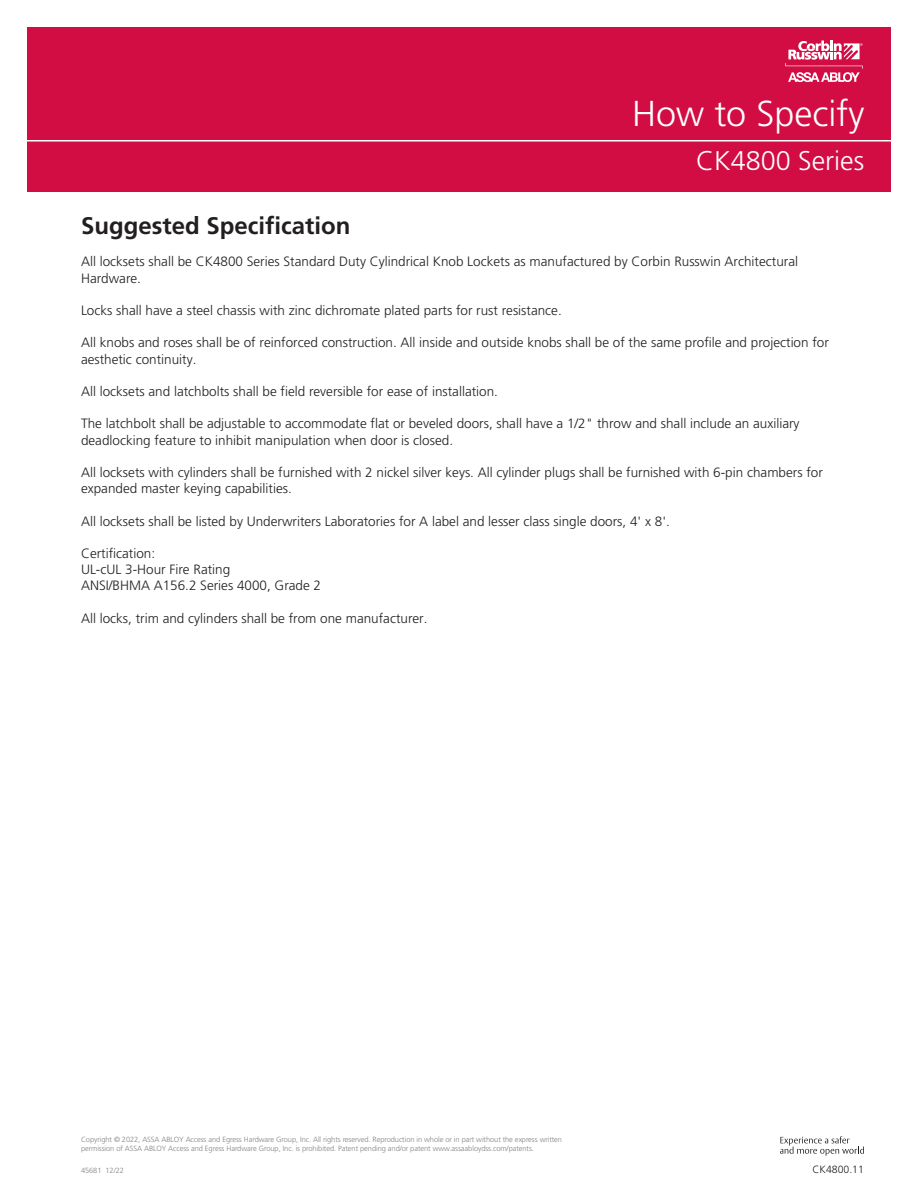
<style>
.page{position:relative;width:918px;height:1188px;background:#fff}
.page>*{position:absolute;margin:0;border:0;box-sizing:border-box;transform-origin:0 0}
.t1{font:300 36px "Frutiger LT Pro";color:#fff}
.t2{font:300 27px "Frutiger LT Pro";color:#fff}
.t3{font:700 24px "Frutiger LT Pro";color:#231f20}
.t4{font:300 13.5px/16.2px "Frutiger LT Pro";color:#231f20}
.t5{font:300 10.5px "Frutiger LT Pro";color:#231f20}
.t6{font:300 7.5px/9px "Frutiger LT Pro";letter-spacing:-.01em;color:#808285}
</style>
<div class="page">
<div style="left:27px;top:27px;width:864px;height:165px;background:#d20d44"></div>
<hr style="left:16px;top:140px;width:890px;height:2px;background:#fff">
<svg style="left:785px;top:40px;width:78px;height:42px"></svg>
<svg style="left:780px;top:1136px;width:84px;height:20px"></svg>
<p class="t1" style="left:632px;top:93px;width:234px">How to Specify</p>
<p class="t2" style="left:696px;top:144px;width:170px">CK4800 Series</p>
<p class="t3" style="left:81px;top:211px;width:271px">Suggested Specification</p>
<p class="t4" style="left:81px;top:254px;width:719px">All locksets shall be CK4800 Series Standard Duty Cylindrical Knob Lockets as manufactured by Corbin Russwin Architectural<br>Hardware.</p>
<p class="t4" style="left:81px;top:302px;width:482px">Locks shall have a steel chassis with zinc dichromate plated parts for rust resistance.</p>
<p class="t4" style="left:81px;top:335px;width:749px">All knobs and roses shall be of reinforced construction. All inside and outside knobs shall be of the same profile and projection for aesthetic continuity.</p>
<p class="t4" style="left:81px;top:383px;width:419px">All locksets and latchbolts shall be field reversible for ease of installation.</p>
<p class="t4" style="left:81px;top:416px;width:720px">The latchbolt shall be adjustable to accommodate flat or beveled doors, shall have a 1/2" throw and shall include an auxiliary deadlocking feature to inhibit manipulation when door is closed.</p>
<p class="t4" style="left:81px;top:464px;width:743px">All locksets with cylinders shall be furnished with 2 nickel silver keys. All cylinder plugs shall be furnished with 6-pin chambers for expanded master keying capabilities.</p>
<p class="t4" style="left:81px;top:513px;width:590px">All locksets shall be listed by Underwriters Laboratories for A label and lesser class single doors, 4' x 8'.</p>
<p class="t4" style="left:81px;top:545px;width:76px">Certification:</p>
<p class="t4" style="left:81px;top:562px;width:151px">UL-cUL 3-Hour Fire Rating</p>
<p class="t4" style="left:81px;top:578px;width:242px">ANSI/BHMA A156.2 Series 4000, Grade 2</p>
<p class="t4" style="left:81px;top:610px;width:348px">All locks, trim and cylinders shall be from one manufacturer.</p>
<p class="t6" style="left:81px;top:1135px;width:483px">Copyright © 2022, ASSA ABLOY Access and Egress Hardware Group, Inc. All rights reserved. Reproduction in whole or in part without the express written permission of ASSA ABLOY Access and Egress Hardware Group, Inc. is prohibited. Patent pending and/or patent www.assaabloydss.com/patents.</p>
<p class="t6" style="left:81px;top:1166px;width:44px">45681 12/22</p>
<p class="t5" style="left:813px;top:1163px;width:53px">CK4800.11</p>
</div>
